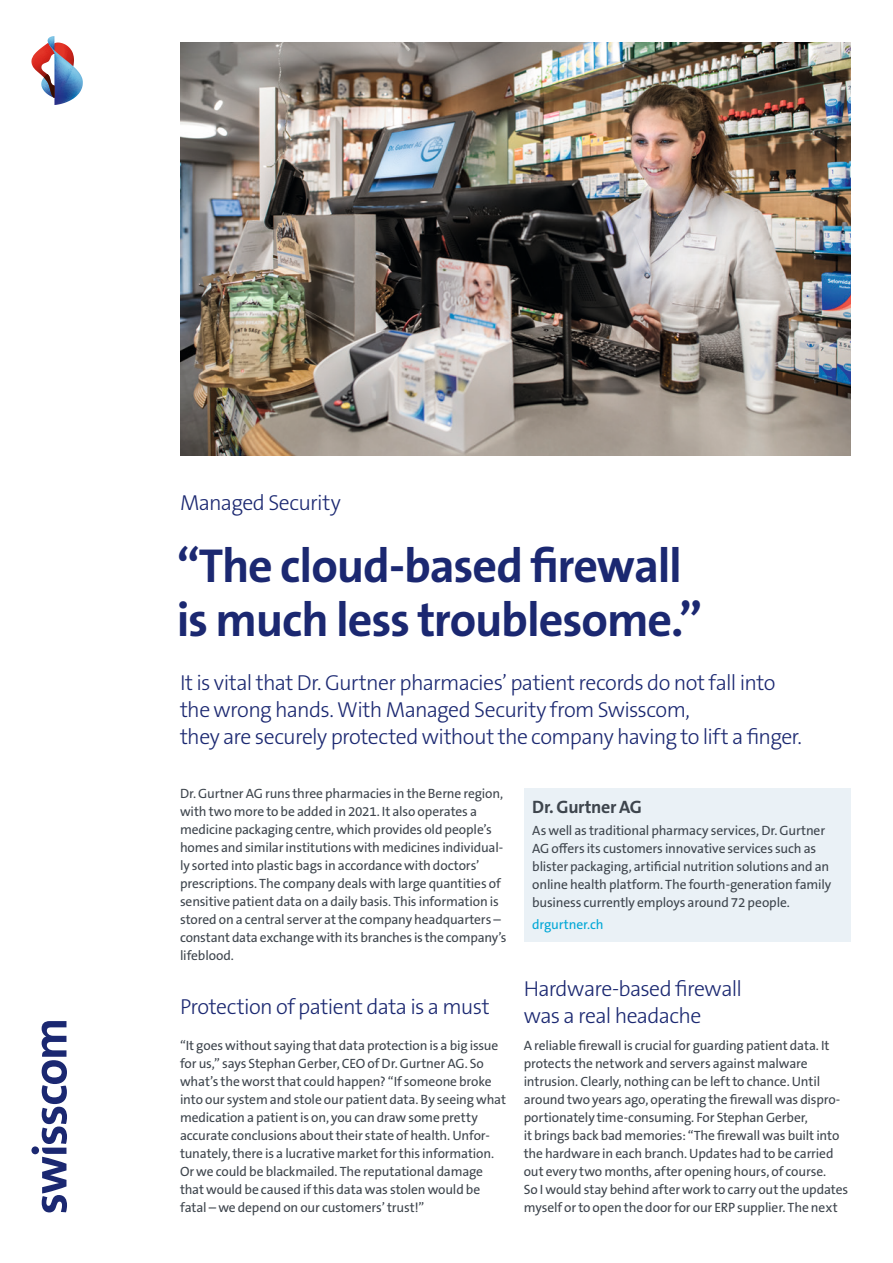
<style>
.page{position:relative;width:893px;height:1263px;background:#fff}
.page>*{position:absolute;margin:0;border:0;box-sizing:border-box;transform-origin:0 0}
.t1{font:700 48px/54px "The Sans B W7";letter-spacing:-.025em;color:#1b2871}
.t2{font:300 21.75px/27px "The Sans B W3";letter-spacing:-.03em;color:#1b2871}
.t3{font:700 18px "The Sans B W7";letter-spacing:-.02em;color:#3e454d}
.t4{font:13.5px/18px "The Sans B W5 Plain";letter-spacing:-.01em;color:#3e454d}
.t5{font:13.5px "The Sans B W5 Plain";letter-spacing:-.015em;color:#00a7d6}
</style>
<div class="page">
<img style="left:180px;top:43px;width:670px;height:413px">
<div style="left:524px;top:789px;width:326px;height:153px;background:#eaf1f6"></div>
<svg style="left:31px;top:1021px;width:36px;height:191px"></svg>
<svg style="left:31px;top:36px;width:52px;height:69px"></svg>
<h2 class="t2" style="left:180px;top:489px;width:162px">Managed Security</h2>
<h1 class="t1" style="left:177px;top:539px;width:527px">“The cloud-based firewall is much less troublesome.”</h1>
<h2 class="t2" style="left:180px;top:669px;width:624px">It is vital that Dr. Gurtner pharmacies’ patient records do not fall into the wrong hands. With Managed Security from Swisscom,<br>they are securely protected without the company having to lift a finger.</h2>
<p class="t4" style="left:180px;top:784px;width:328px">Dr. Gurtner AG runs three pharmacies in the Berne region, with two more to be added in 2021. It also operates a medicine packaging centre, which provides old people’s homes and similar institutions with medicines individual&shy;ly sorted into plastic bags in accordance with doctors’ prescriptions. The company deals with large quantities of sensitive patient data on a daily basis. This information is stored on a central server at the company headquarters – constant data exchange with its branches is the company’s lifeblood.</p>
<h2 class="t2" style="left:180px;top:993px;width:311px">Protection of patient data is a must</h2>
<p class="t4" style="left:180px;top:1036px;width:328px">“It goes without saying that data protection is a big issue for us,” says Stephan Gerber, CEO of Dr. Gurtner AG. So what’s the worst that could happen? “If someone broke into our system and stole our patient data. By seeing what medication a patient is on, you can draw some pretty accurate conclusions about their state of health. Unfor&shy;tunately, there is a lucrative market for this information.<br>Or we could be blackmailed. The reputational damage that would be caused if this data was stolen would be fatal – we depend on our customers’ trust!”</p>
<h3 class="t3" style="left:532px;top:795px;width:111px">Dr. Gurtner AG</h3>
<p class="t4" style="left:532px;top:821px;width:300px">As well as traditional pharmacy services, Dr. Gurtner AG offers its customers innovative services such as blister packaging, artificial nutrition solutions and an online health platform. The fourth-generation family business currently employs around 72 people.</p>
<p class="t5" style="left:532px;top:916px;width:73px">drgurtner.ch</p>
<h2 class="t2" style="left:524px;top:975px;width:220px">Hardware-based firewall was a real headache</h2>
<p class="t4" style="left:524px;top:1036px;width:326px">A reliable firewall is crucial for guarding patient data. It protects the network and servers against malware intrusion. Clearly, nothing can be left to chance. Until around two years ago, operating the firewall was dispro&shy;portionately time-consuming. For Stephan Gerber,<br>it brings back bad memories: “The firewall was built into the hardware in each branch. Updates had to be carried out every two months, after opening hours, of course.<br>So I would stay behind after work to carry out the updates myself or to open the door for our ERP supplier. The next</p>
</div>
